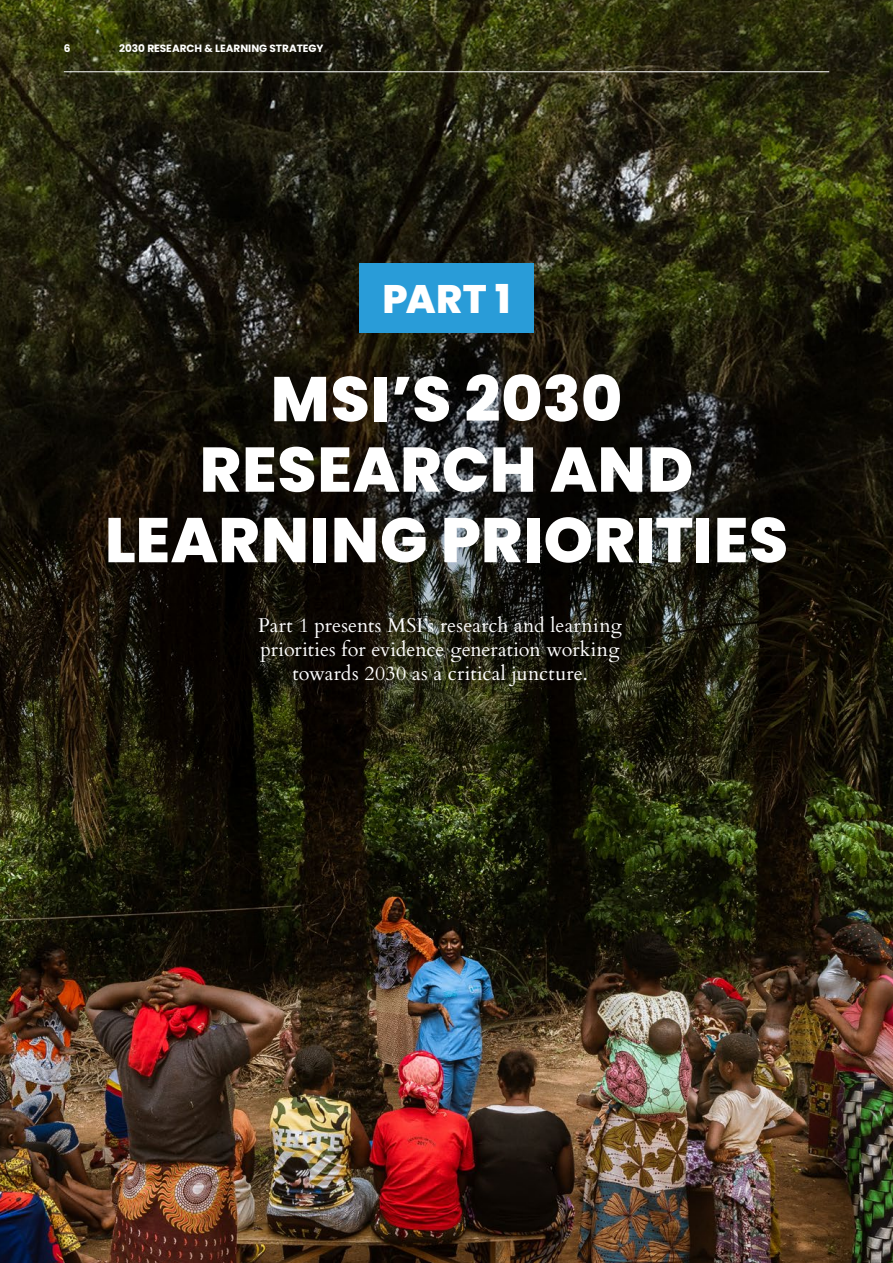
<style>
.page{position:relative;width:893px;height:1263px;background:#fff}
.page>*{position:absolute;margin:0;border:0;box-sizing:border-box;transform-origin:0 0}
.H1__26_5_31_8{font:800 63px/70.5px "Poppins";letter-spacing:.01em;color:#fff;text-align:center}
.H1__26_5_31_8-2{font:800 39.75px "Poppins";color:#fff}
.Intro_Cardo__13_5_15_9{font:19.8px/23.9px "Cardo";letter-spacing:.005em;color:#fff;text-align:center}
.t1{font:700 10.5px "Poppins";color:#fff}
</style>
<div class="page">
<img style="left:0;top:0;width:893px;height:1263px">
<img style="left:0;top:52px;width:893px;height:968px">
<div style="left:359px;top:264px;width:175px;height:69px;background:#299cd8"></div>
<hr style="left:64px;top:71px;width:765px;height:1px;background:#fff">
<p class="t1" style="left:64px;top:43px;width:8px">6</p>
<p class="t1" style="left:119px;top:43px;width:206px">2030 RESEARCH &amp; LEARNING STRATEGY</p>
<p class="H1__26_5_31_8-2" style="left:382px;top:276px;width:130px">PART 1</p>
<p class="H1__26_5_31_8" style="left:105px;top:364px;width:685px">MSI’S 2030<br>RESEARCH AND<br>LEARNING PRIORITIES</p>
<p class="Intro_Cardo__13_5_15_9" style="left:258px;top:612px;width:365px">Part 1 presents MSI’s research and learning priorities for evidence generation working towards 2030 as a critical juncture.</p>
</div>
